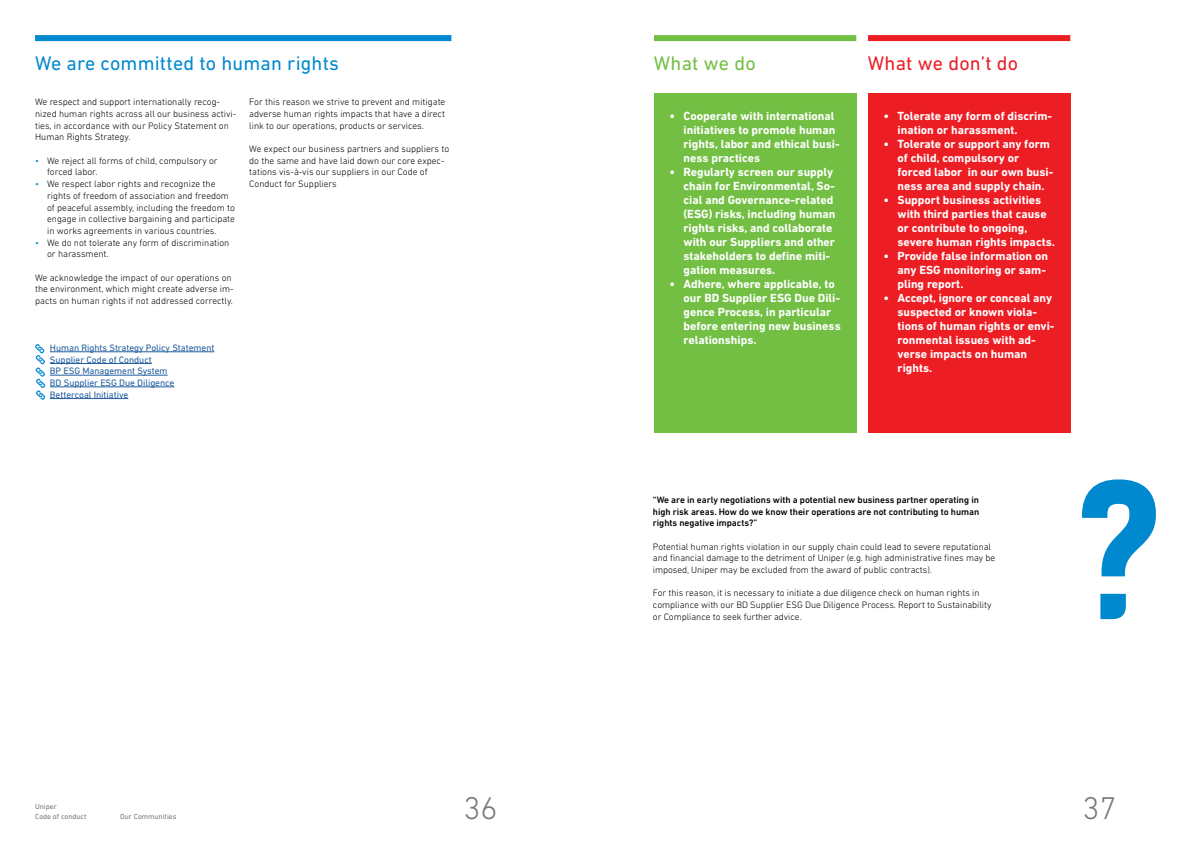
<style>
.page{position:relative;width:1191px;height:842px;background:#fff}
.page>*{position:absolute;margin:0;border:0;box-sizing:border-box;transform-origin:0 0}
.t1{font:300 32px "DIN Next LT Pro";color:#77787b}
.t2{font:20px "DIN Next LT Pro";letter-spacing:.01em;color:#0089cf}
.t3{font:20px "DIN Next LT Pro";letter-spacing:.01em;color:#ed1d24}
.t4{font:20px "DIN Next LT Pro";letter-spacing:.01em;color:#72bf44}
.t5{font:700 12px/14px "DIN Next LT Pro";color:#fff}
.t6{font:300 9.5px/11.7px "DIN Next LT Pro";color:#000}
.t7{font:500 9.5px/11.7px "DIN Next LT Pro";letter-spacing:-.005em;color:#000;text-align:justify}
.t8{font:9.5px/11.7px "DIN Next LT Pro";letter-spacing:-.005em;color:#215e9e}
.t9{font:7.5px/9.5px "DIN Next LT Pro";color:#77787b}
.s1{color:#0089cf}
</style>
<div class="page">
<div style="left:35px;top:35px;width:416px;height:6px;background:#0089cf"></div>
<svg style="left:1082px;top:479px;width:73px;height:140px"></svg>
<hr style="left:50px;top:352px;width:164px;height:1px;background:#215e9e">
<hr style="left:50px;top:363px;width:102px;height:1px;background:#215e9e">
<hr style="left:50px;top:375px;width:118px;height:1px;background:#215e9e">
<hr style="left:50px;top:387px;width:124px;height:1px;background:#215e9e">
<hr style="left:50px;top:398px;width:78px;height:1px;background:#215e9e">
<div style="left:868px;top:35px;width:202px;height:6px;background:#ed1d24"></div>
<div style="left:654px;top:35px;width:202px;height:6px;background:#72bf44"></div>
<div style="left:654px;top:94px;width:202px;height:339px;background:#72bf44"></div>
<div style="left:868px;top:94px;width:202px;height:339px;background:#ed1d24"></div>
<svg style="left:35px;top:344px;width:10px;height:56px"></svg>
<h2 class="t2" style="left:35px;top:52px;width:305px">We are committed to human rights</h2>
<p class="t6" style="left:35px;top:96px;width:203px">We respect and support internationally recog&shy;nized human rights across all our business activi&shy;ties, in accordance with our Policy Statement on Human Rights Strategy.</p>
<p class="t6" style="left:47px;top:155px;width:172px;text-indent:-12px"><span class="s1">•</span> We reject all forms of child, compulsory or forced labor.</p>
<p class="t6" style="left:47px;top:178px;width:189px;text-indent:-12px"><span class="s1">•</span> We respect labor rights and recognize the rights of freedom of association and freedom of peaceful assembly, including the freedom to engage in collective bargaining and participate in works agreements in various countries.</p>
<p class="t6" style="left:47px;top:236px;width:184px;text-indent:-12px"><span class="s1">•</span> We do not tolerate any form of discrimination or harassment.</p>
<p class="t6" style="left:35px;top:271px;width:200px">We acknowledge the impact of our operations on the environment, which might create adverse im&shy;pacts on human rights if not addressed correctly.</p>
<p class="t6" style="left:249px;top:96px;width:198px;text-align:justify">For this reason we strive to prevent and mitigate adverse human rights impacts that have a direct link to our operations, products or services.</p>
<p class="t6" style="left:249px;top:143px;width:201px">We expect our business partners and suppliers to do the same and have laid down our core expec&shy;tations vis-à-vis our suppliers in our Code of Conduct for Suppliers</p>
<p class="t8" style="left:50px;top:342px;width:166px">Human Rights Strategy Policy Statement<br>Supplier Code of Conduct<br>BP ESG Management System<br>BD Supplier ESG Due Diligence<br>Bettercoal Initiative</p>
<h2 class="t4" style="left:654px;top:52px;width:103px">What we do</h2>
<h2 class="t3" style="left:868px;top:52px;width:152px">What we don’t do</h2>
<p class="t5" style="left:683px;top:109px;width:158px;text-indent:-14px">• Cooperate with international initiatives to promote human rights, labor and ethical busi&shy;ness practices</p>
<p class="t5" style="left:683px;top:165px;width:154px;text-indent:-14px">• Regularly screen our supply chain for Environmental, So&shy;cial and Governance-related (ESG) risks, including human rights risks, and collaborate with our Suppliers and other stakeholders to define miti&shy;gation measures.</p>
<p class="t5" style="left:683px;top:277px;width:159px;text-indent:-14px">• Adhere, where applicable, to our BD Supplier ESG Due Dili&shy;gence Process, in particular before entering new business relationships.</p>
<p class="t5" style="left:897px;top:109px;width:156px;text-indent:-14px">• Tolerate any form of discrim&shy;ination or harassment.</p>
<p class="t5" style="left:897px;top:137px;width:157px;text-indent:-14px">• Tolerate or support any form of child, compulsory or forced labor in our own busi&shy;ness area and supply chain.</p>
<p class="t5" style="left:897px;top:193px;width:159px;text-indent:-14px">• Support business activities with third parties that cause or contribute to ongoing, severe human rights impacts.</p>
<p class="t5" style="left:897px;top:249px;width:152px;text-indent:-14px">• Provide false information on any ESG monitoring or sam&shy;pling report.</p>
<p class="t5" style="left:897px;top:291px;width:158px;text-indent:-14px">• Accept, ignore or conceal any suspected or known viola&shy;tions of human rights or envi&shy;ronmental issues with ad&shy;verse impacts on human rights.</p>
<p class="t7" style="left:653px;top:494px;width:328px">“We are in early negotiations with a potential new business partner operating in high risk areas. How do we know their operations are not contributing to human rights negative impacts?”</p>
<p class="t6" style="left:653px;top:540px;width:344px">Potential human rights violation in our supply chain could lead to severe reputational and financial damage to the detriment of Uniper (e.g. high administrative fines may be imposed, Uniper may be excluded from the award of public contracts).</p>
<p class="t6" style="left:653px;top:587px;width:340px">For this reason, it is necessary to initiate a due diligence check on human rights in compliance with our BD Supplier ESG Due Diligence Process. Report to Sustainability or Compliance to seek further advice.</p>
<p class="t9" style="left:35px;top:802px;width:53px">Uniper<br>Code of conduct</p>
<p class="t9" style="left:120px;top:811px;width:58px">Our Communities</p>
<h1 class="t1" style="left:463px;top:789px;width:36px">36</h1>
<h1 class="t1" style="left:1082px;top:789px;width:36px">37</h1>
</div>
